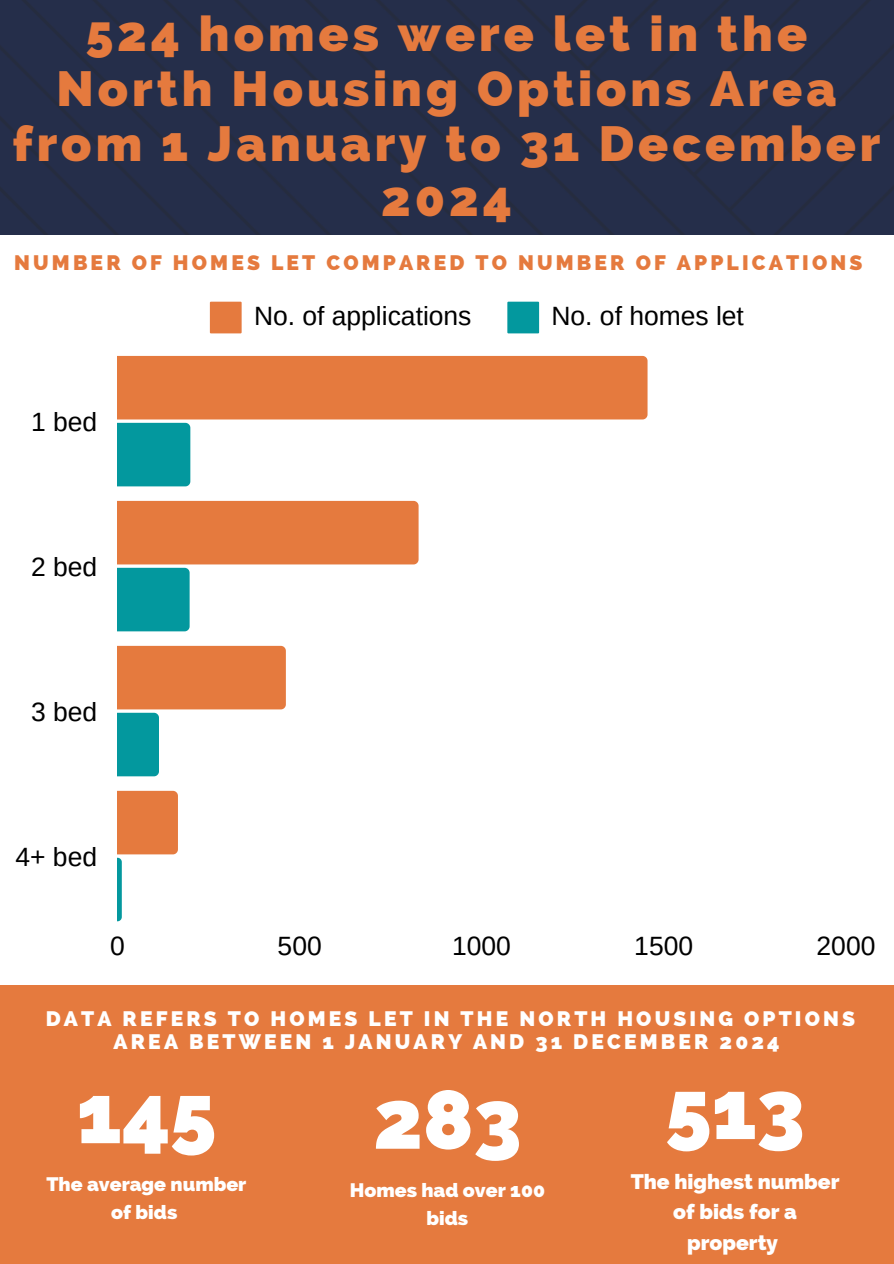
<style>
.page{position:relative;width:894px;height:1264px;background:#fff}
.page>*{position:absolute;margin:0;border:0;box-sizing:border-box;transform-origin:0 0}
.t1{font:800 82.65px "Raleway";color:#fff}
.t2{font:800 49.5px/55.2px "Raleway";letter-spacing:.08em;color:#e57a3e;text-align:center}
.t3{font:26.4px "Arimo";color:#000}
.t4{font:800 21px/23.7px "Raleway";letter-spacing:.15em;color:#fff;text-align:center}
.t5{font:800 21px "Raleway";letter-spacing:.15em;color:#e57a3e}
.t6{font:800 21px/30.3px "Raleway";color:#fff;text-align:center}
.t7{font:800 19.5px/28.2px "Raleway";color:#fff;text-align:center}
</style>
<div class="page">
<div style="left:0;top:0;width:893px;height:235px;background:#252e4a"></div>
<div style="left:0;top:985px;width:893px;height:278px;background:#e57a3e"></div>
<svg style="left:210px;top:302px;width:31px;height:31px"></svg>
<svg style="left:507px;top:302px;width:32px;height:31px"></svg>
<svg style="left:117px;top:356px;width:530px;height:130px"></svg>
<svg style="left:117px;top:501px;width:301px;height:130px"></svg>
<svg style="left:117px;top:646px;width:169px;height:130px"></svg>
<svg style="left:117px;top:790px;width:61px;height:131px"></svg>
<p class="t2" style="left:12px;top:6px;width:869px">524 homes were let in the<br>North Housing Options Area from 1 January to 31 December<br>2024</p>
<p class="t5" style="left:14px;top:250px;width:849px">NUMBER OF HOMES LET COMPARED TO NUMBER OF APPLICATIONS</p>
<p class="t3" style="left:31px;top:407px;width:68px">1 bed</p>
<p class="t3" style="left:31px;top:552px;width:68px">2 bed</p>
<p class="t3" style="left:31px;top:697px;width:68px">3 bed</p>
<p class="t3" style="left:254px;top:301px;width:219px">No. of applications</p>
<p class="t3" style="left:551px;top:301px;width:194px">No. of homes let</p>
<p class="t3" style="left:15px;top:842px;width:83px">4+ bed</p>
<p class="t3" style="left:110px;top:930px;width:16px">0</p>
<p class="t3" style="left:277px;top:930px;width:46px">500</p>
<p class="t3" style="left:452px;top:930px;width:60px">1000</p>
<p class="t3" style="left:634px;top:930px;width:60px">1500</p>
<p class="t3" style="left:816px;top:930px;width:60px">2000</p>
<h3 class="t4" style="left:46px;top:1006px;width:810px">DATA REFERS TO HOMES LET IN THE NORTH HOUSING OPTIONS<br>AREA BETWEEN 1 JANUARY AND 31 DECEMBER 2024</h3>
<h1 class="t1" style="left:373px;top:1070px;width:150px">283</h1>
<p class="t7" style="left:350px;top:1175px;width:196px">Homes had over 100 bids</p>
<h3 class="t1" style="left:665px;top:1061px;width:141px">513</h3>
<p class="t6" style="left:630px;top:1166px;width:210px">The highest number of bids for a property</p>
<h2 class="t1" style="left:76px;top:1065px;width:141px">145</h2>
<p class="t7" style="left:46px;top:1170px;width:201px">The average number of bids</p>
</div>
